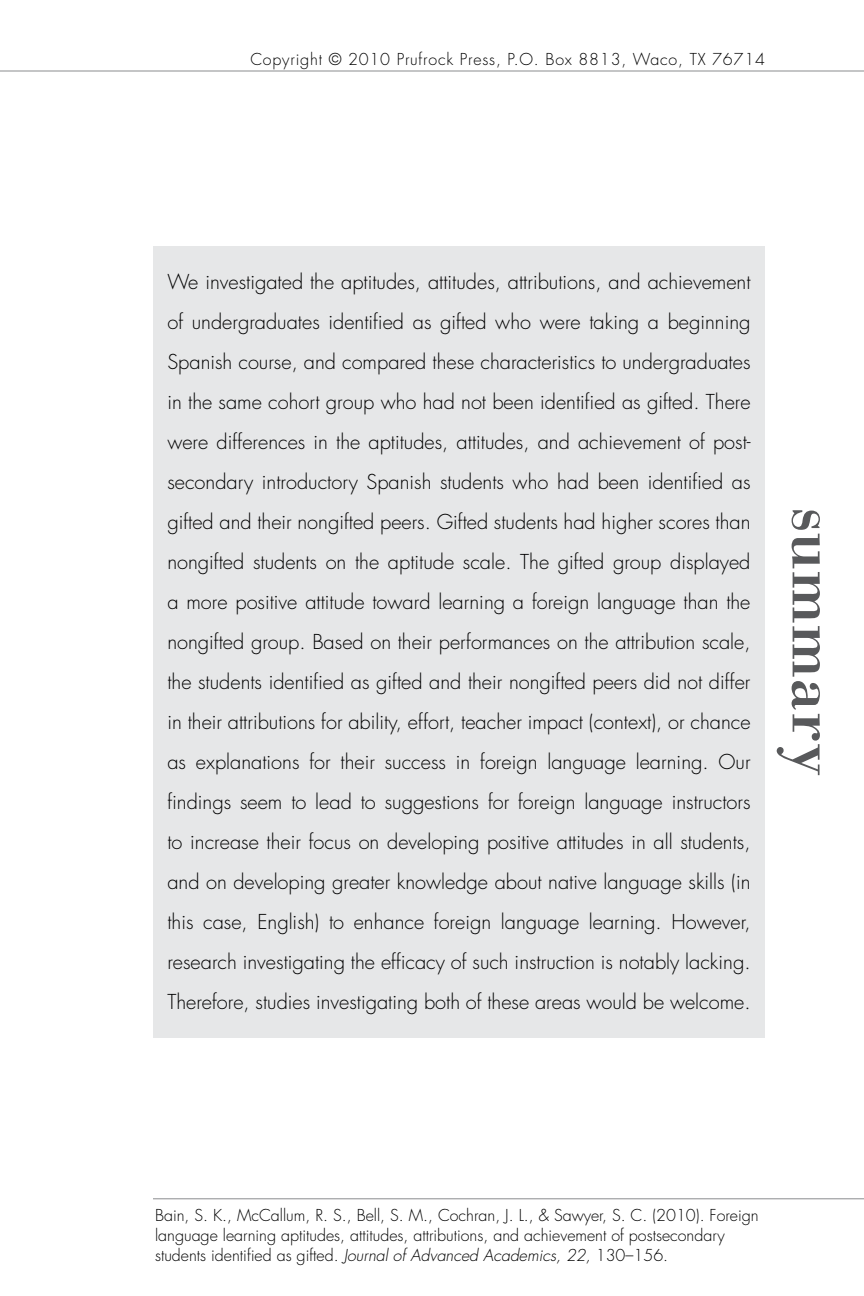
<style>
.page{position:relative;width:864px;height:1296px;background:#fff}
.page>*{position:absolute;margin:0;border:0;box-sizing:border-box;transform-origin:0 0}
.t1{font:68px "Bodoni LT Std";letter-spacing:.005em;color:#58595b}
.t2{font:300 20px/40px "Futura LT";color:#000;text-align:justify}
.t3{font:300 16px/20px "Futura LT";color:#000}
.t4{font:300 16px "Futura LT";letter-spacing:.05em;color:#000}
.s1{font-style:italic}
</style>
<div class="page">
<hr style="left:0;top:70px;width:864px;height:2px;background:#8a8c8e">
<hr style="left:153px;top:1198px;width:711px;height:1px;background:#8a8c8e">
<div style="left:153px;top:246px;width:612px;height:792px;background:#e6e7e8"></div>
<p class="t4" style="left:250px;top:50px;width:516px">Copyright © 2010 Prufrock Press, P.O. Box 8813, Waco, TX 76714</p>
<p class="t2" style="left:167px;top:263px;width:585px">We investigated the aptitudes, attitudes, attributions, and achievement of undergraduates identified as gifted who were taking a beginning Spanish course, and compared these characteristics to undergraduates in the same cohort group who had not been identified as gifted. There were differences in the aptitudes, attitudes, and achievement of post&shy;secondary introductory Spanish students who had been identified as gifted and their nongifted peers. Gifted students had higher scores than nongifted students on the aptitude scale. The gifted group displayed a more positive attitude toward learning a foreign language than the nongifted group. Based on their performances on the attribution scale, the students identified as gifted and their nongifted peers did not differ in their attributions for ability, effort, teacher impact (context), or chance as explanations for their success in foreign language learning. Our findings seem to lead to suggestions for foreign language instructors to increase their focus on developing positive attitudes in all students, and on developing greater knowledge about native language skills (in this case, English) to enhance foreign language learning. However, research investigating the efficacy of such instruction is notably lacking.<br>Therefore, studies investigating both of these areas would be welcome.</p>
<h1 class="t1" style="left:857px;top:507px;width:272px;rotate:90deg">summary</h1>
<p class="t3" style="left:155px;top:1205px;width:605px">Bain, S. K., McCallum, R. S., Bell, S. M., Cochran, J. L., &amp; Sawyer, S. C. (2010). Foreign language learning aptitudes, attitudes, attributions, and achievement of postsecondary students identified as gifted. <span class="s1">Journal of Advanced Academics, 22,</span> 130–156.</p>
</div>
